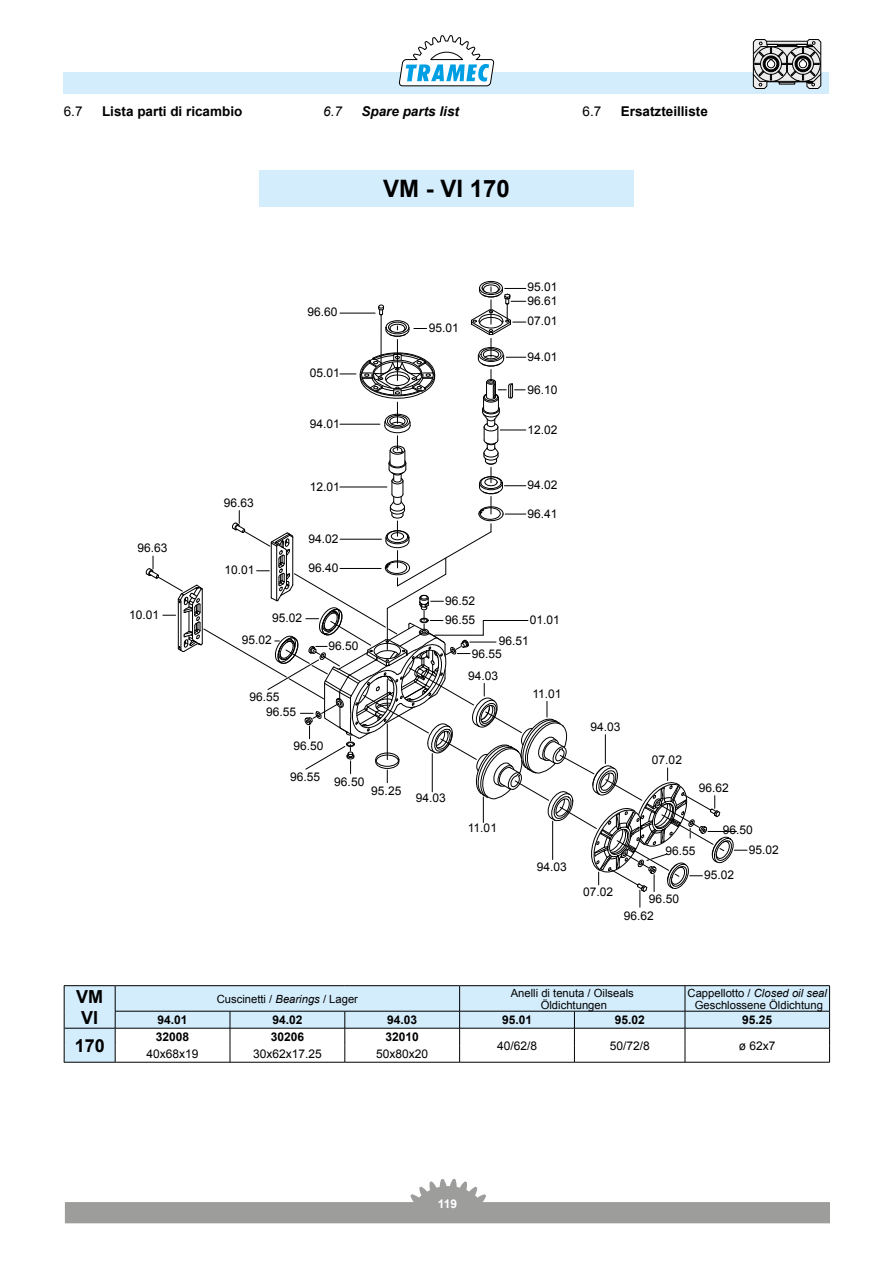
<style>
.page{position:relative;width:893px;height:1263px;background:#fff}
.page>*{position:absolute;margin:0;border:0;box-sizing:border-box;transform-origin:0 0}
.t1{font:700 24px "Arial";color:#000}
.t2{font:700 18px/21.6px "Arial";color:#000}
.t3{font:700 13.5px "Arial";color:#000}
.t4{font:italic 700 13.5px "Arial";color:#000}
.t5{font:13.5px "Arial";color:#000}
.t6{font:italic 13.5px "Arial";color:#000}
.t7{font:12px/19.5px "Arial";color:#000}
.t8{font:700 12px "Arial";color:#000}
.t9{font:700 12px "Arial";color:#fff}
.t10{font:11.25px/12px "Arial";color:#000;text-align:center}
.s1{font-style:italic}
</style>
<div class="page">
<div style="left:64px;top:72px;width:765px;height:22px;background:#d4edfc"></div>
<svg style="left:65px;top:1179px;width:764px;height:44px"></svg>
<svg style="left:399px;top:36px;width:95px;height:51px"></svg>
<svg style="left:752px;top:39px;width:69px;height:50px;background:#939596"></svg>
<div style="left:259px;top:170px;width:375px;height:36px;background:#d4edfc"></div>
<div style="left:479px;top:281px;width:24px;height:14px;border:1px solid #000;border-radius:50%"></div>
<div style="left:482px;top:282px;width:18px;height:11px;border:1px solid #000;border-radius:50%"></div>
<svg style="left:145px;top:284px;width:602px;height:623px"></svg>
<svg style="left:65px;top:986px;width:764px;height:76px;fill:#d4edfc"></svg>
<hr style="left:64px;top:985px;width:51px;height:1px;background:#000">
<hr style="left:115px;top:985px;width:115px;height:1px;background:#000">
<hr style="left:230px;top:985px;width:115px;height:1px;background:#000">
<hr style="left:345px;top:985px;width:115px;height:1px;background:#000">
<hr style="left:460px;top:985px;width:114px;height:1px;background:#000">
<hr style="left:574px;top:985px;width:111px;height:1px;background:#000">
<hr style="left:685px;top:985px;width:145px;height:1px;background:#000">
<svg style="left:64px;top:986px;width:1px;height:76px"></svg>
<hr style="left:115px;top:1011px;width:115px;height:1px;background:#000">
<hr style="left:230px;top:1011px;width:115px;height:1px;background:#000">
<hr style="left:345px;top:1011px;width:115px;height:1px;background:#000">
<hr style="left:460px;top:1011px;width:114px;height:1px;background:#000">
<hr style="left:574px;top:1011px;width:111px;height:1px;background:#000">
<hr style="left:685px;top:1011px;width:145px;height:1px;background:#000">
<hr style="left:65px;top:1028px;width:50px;height:1px;background:#000">
<hr style="left:115px;top:1028px;width:115px;height:1px;background:#000">
<hr style="left:230px;top:1028px;width:115px;height:1px;background:#000">
<hr style="left:345px;top:1028px;width:115px;height:1px;background:#000">
<hr style="left:460px;top:1028px;width:114px;height:1px;background:#000">
<hr style="left:574px;top:1028px;width:111px;height:1px;background:#000">
<hr style="left:685px;top:1028px;width:145px;height:1px;background:#000">
<svg style="left:115px;top:986px;width:1px;height:76px"></svg>
<svg style="left:230px;top:1011px;width:1px;height:51px"></svg>
<svg style="left:345px;top:1011px;width:1px;height:51px"></svg>
<svg style="left:459px;top:986px;width:1px;height:76px"></svg>
<svg style="left:574px;top:1011px;width:1px;height:51px"></svg>
<svg style="left:685px;top:986px;width:1px;height:76px"></svg>
<svg style="left:829px;top:986px;width:1px;height:76px"></svg>
<hr style="left:64px;top:1062px;width:51px;height:1px;background:#000">
<hr style="left:115px;top:1062px;width:115px;height:1px;background:#000">
<hr style="left:230px;top:1062px;width:115px;height:1px;background:#000">
<hr style="left:345px;top:1062px;width:115px;height:1px;background:#000">
<hr style="left:460px;top:1062px;width:114px;height:1px;background:#000">
<hr style="left:574px;top:1062px;width:111px;height:1px;background:#000">
<hr style="left:685px;top:1062px;width:145px;height:1px;background:#000">
<p class="t5" style="left:64px;top:103px;width:20px">6.7</p>
<p class="t3" style="left:102px;top:102px;width:142px">Lista parti di ricambio</p>
<p class="t6" style="left:323px;top:103px;width:20px">6.7</p>
<p class="t4" style="left:361px;top:102px;width:99px">Spare parts list</p>
<p class="t5" style="left:583px;top:103px;width:20px">6.7</p>
<p class="t3" style="left:621px;top:102px;width:89px">Ersatzteilliste</p>
<p class="t7" style="left:138px;top:538px;width:32px">96.63</p>
<p class="t7" style="left:129px;top:605px;width:32px">10.01</p>
<h1 class="t1" style="left:383px;top:172px;width:128px">VM - VI 170</h1>
<p class="t7" style="left:308px;top:303px;width:32px">96.60</p>
<p class="t7" style="left:310px;top:363px;width:32px">05.01</p>
<p class="t7" style="left:310px;top:414px;width:32px">94.01</p>
<p class="t7" style="left:429px;top:318px;width:32px">95.01</p>
<p class="t7" style="left:528px;top:281px;width:32px;line-height:13.4px">95.01<br>96.61</p>
<p class="t7" style="left:528px;top:311px;width:32px">07.01</p>
<p class="t7" style="left:528px;top:347px;width:32px">94.01</p>
<p class="t7" style="left:528px;top:380px;width:32px">96.10</p>
<p class="t7" style="left:528px;top:420px;width:32px">12.02</p>
<p class="t7" style="left:224px;top:493px;width:32px">96.63</p>
<p class="t7" style="left:225px;top:560px;width:32px">10.01</p>
<p class="t7" style="left:310px;top:477px;width:32px">12.01</p>
<p class="t7" style="left:309px;top:529px;width:32px">94.02</p>
<p class="t7" style="left:309px;top:558px;width:32px">96.40</p>
<p class="t7" style="left:272px;top:608px;width:32px">95.02</p>
<p class="t7" style="left:242px;top:630px;width:32px">95.02</p>
<p class="t7" style="left:329px;top:636px;width:32px">96.50</p>
<p class="t7" style="left:249px;top:687px;width:32px">96.55</p>
<p class="t7" style="left:266px;top:702px;width:32px">96.55</p>
<p class="t7" style="left:293px;top:736px;width:32px">96.50</p>
<p class="t7" style="left:290px;top:767px;width:32px">96.55</p>
<p class="t7" style="left:334px;top:772px;width:32px">96.50</p>
<p class="t7" style="left:371px;top:781px;width:32px">95.25</p>
<p class="t7" style="left:445px;top:591px;width:32px">96.52<br>96.55</p>
<p class="t7" style="left:528px;top:475px;width:32px">94.02</p>
<p class="t7" style="left:528px;top:504px;width:32px">96.41</p>
<p class="t7" style="left:530px;top:610px;width:32px">01.01</p>
<p class="t7" style="left:472px;top:635px;width:59px;line-height:12.8px;text-indent:27px">96.51<br>96.55</p>
<p class="t7" style="left:468px;top:666px;width:32px">94.03</p>
<p class="t7" style="left:416px;top:788px;width:32px">94.03</p>
<p class="t7" style="left:468px;top:818px;width:31px">11.01</p>
<p class="t7" style="left:532px;top:684px;width:31px">11.01</p>
<p class="t7" style="left:537px;top:857px;width:32px">94.03</p>
<p class="t7" style="left:590px;top:717px;width:32px">94.03</p>
<p class="t7" style="left:583px;top:882px;width:32px">07.02</p>
<p class="t7" style="left:652px;top:750px;width:32px">07.02</p>
<p class="t7" style="left:699px;top:778px;width:32px">96.62</p>
<p class="t7" style="left:749px;top:820px;width:32px;text-indent:-26px">96.50<br>95.02</p>
<p class="t7" style="left:704px;top:865px;width:32px">95.02</p>
<p class="t7" style="left:666px;top:841px;width:32px">96.55</p>
<p class="t7" style="left:649px;top:890px;width:32px">96.50</p>
<p class="t7" style="left:624px;top:906px;width:32px">96.62</p>
<h2 class="t2" style="left:76px;top:986px;width:29px">VM<br>VI</h2>
<p class="t10" style="left:217px;top:993px;width:143px">Cuscinetti / <span class="s1">Bearings</span> / Lager</p>
<p class="t10" style="left:511px;top:987px;width:125px">Anelli di tenuta / Oilseals<br>Öldichtungen</p>
<p class="t10" style="left:688px;top:987px;width:141px">Cappellotto / <span class="s1">Closed oil seal<br></span>Geschlossene Öldichtung</p>
<p class="t8" style="left:158px;top:1012px;width:32px">94.01</p>
<p class="t8" style="left:272px;top:1012px;width:32px">94.02</p>
<p class="t8" style="left:387px;top:1012px;width:32px">94.03</p>
<p class="t8" style="left:502px;top:1012px;width:32px">95.01</p>
<p class="t8" style="left:615px;top:1012px;width:32px">95.02</p>
<p class="t8" style="left:742px;top:1012px;width:32px">95.25</p>
<h2 class="t2" style="left:75px;top:1035px;width:32px">170</h2>
<p class="t8" style="left:156px;top:1029px;width:35px">32008</p>
<p class="t8" style="left:271px;top:1029px;width:35px">30206</p>
<p class="t8" style="left:386px;top:1029px;width:35px">32010</p>
<p class="t7" style="left:147px;top:1044px;width:54px">40x68x19</p>
<p class="t7" style="left:253px;top:1044px;width:70px">30x62x17.25</p>
<p class="t7" style="left:376px;top:1044px;width:54px">50x80x20</p>
<p class="t7" style="left:497px;top:1036px;width:42px">40/62/8</p>
<p class="t7" style="left:610px;top:1036px;width:42px">50/72/8</p>
<p class="t7" style="left:739px;top:1036px;width:38px">ø 62x7</p>
<p class="t9" style="left:438px;top:1196px;width:21px">119</p>
</div>
